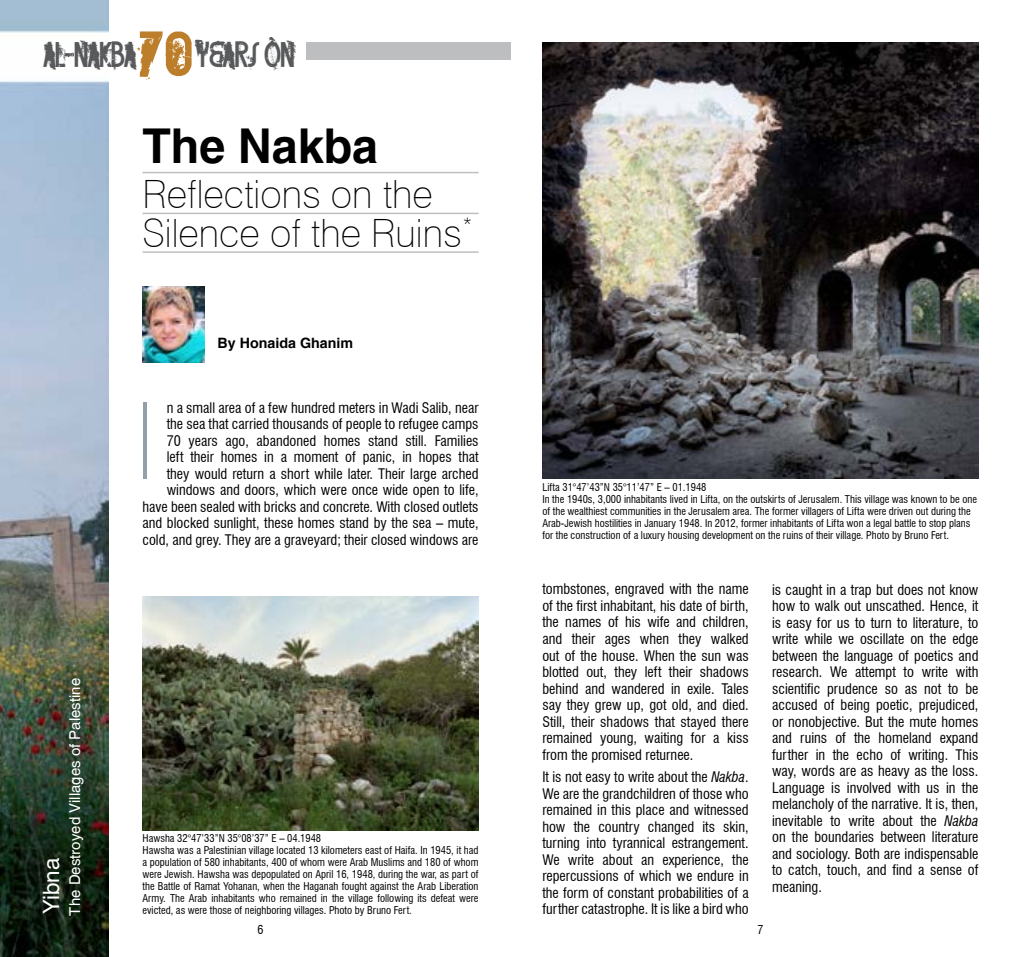
<style>
.page{position:relative;width:1021px;height:957px;background:#fff}
.page>*{position:absolute;margin:0;border:0;box-sizing:border-box;transform-origin:0 0}
.t1{font:100 106.5px "Swiss 721 BT";color:#91a1a9}
.t2{font:700 48px "Switzerland";color:#000}
.t3{font:42.9px "FT Twisted Ontogenesis Demoversion";color:#58595b}
.t4{font:100 39px/39px "Swiss 721 BT";color:#000}
.t5{font:22.5px "Switzerland Plain";color:#fff}
.t6{font:15px "Switzerland Plain";color:#fff}
.t7{font:condensed 14.25px/16.5px "Swiss 721 BT";color:#000;text-align:justify}
.t8{font:700 14.25px "Switzerland";color:#000}
.t9{font:condensed 12px "Swiss 721 BT";color:#000}
.t10{font:condensed 10.5px/12px "Swiss 721 BT";color:#000}
.s1{font-style:italic}
</style>
<div class="page">
<img style="left:0;top:0;width:109px;height:957px">
<svg style="left:136px;top:31px;width:55px;height:49px"></svg>
<svg style="left:65px;top:53px;width:9px;height:4px"></svg>
<div style="left:306px;top:43px;width:204px;height:17px;background:#bcbec0"></div>
<hr style="left:142px;top:172px;width:336px;height:1px;background:#bcbec0">
<hr style="left:142px;top:213px;width:336px;height:1px;background:#bcbec0">
<hr style="left:142px;top:251px;width:336px;height:2px;background:#bcbec0">
<img style="left:142px;top:287px;width:62px;height:75px">
<img style="left:542px;top:43px;width:436px;height:435px">
<img style="left:142px;top:596px;width:336px;height:234px">
<h3 class="t3" style="left:44px;top:37px;width:94px">AL NAKBA</h3>
<h3 class="t3" style="left:196px;top:37px;width:100px">YEARSON</h3>
<h2 class="t2" style="left:142px;top:117px;width:237px">The Nakba</h2>
<h3 class="t4" style="left:142px;top:174px;width:332px">Reflections on the<br>Silence of the Ruins<sup>*</sup></h3>
<h3 class="t5" style="left:38px;top:914px;width:58px;rotate:-90deg">Yibna</h3>
<p class="t6" style="left:66px;top:915px;width:239px;rotate:-90deg">The Destroyed Villages of Palestine</p>
<p class="t8" style="left:217px;top:334px;width:137px">By Honaida Ghanim</p>
<p class="t7" style="left:142px;top:399px;width:337px;text-align:right">n a small area of a few hundred meters in Wadi Salib, near<br>the sea that carried thousands of people to refugee camps<br>70 years ago, abandoned homes stand still. Families<br>left their homes in a moment of panic, in hopes that they would return a short while later. Their large arched windows and doors, which were once wide open to life, have been sealed with bricks and concrete. With closed outlets and blocked sunlight, these homes stand by the sea – mute, cold, and grey. They are a graveyard; their closed windows are</p>
<h1 class="t1" style="left:134px;top:376px;width:24px">I</h1>
<p class="t10" style="left:142px;top:832px;width:337px">Hawsha 32°47’33”N 35°08’37” E – 04.1948<br>Hawsha was a Palestinian village located 13 kilometers east of Haifa. In 1945, it had a population of 580 inhabitants, 400 of whom were Arab Muslims and 180 of whom were Jewish. Hawsha was depopulated on April 16, 1948, during the war, as part of the Battle of Ramat Yohanan, when the Haganah fought against the Arab Liberation Army. The Arab inhabitants who remained in the village following its defeat were evicted, as were those of neighboring villages. Photo by Bruno Fert.</p>
<p class="t10" style="left:542px;top:481px;width:436px">Lifta 31°47’43”N 35°11’47” E – 01.1948<br>In the 1940s, 3,000 inhabitants lived in Lifta, on the outskirts of Jerusalem. This village was known to be one of the wealthiest communities in the Jerusalem area. The former villagers of Lifta were driven out during the Arab-Jewish hostilities in January 1948. In 2012, former inhabitants of Lifta won a legal battle to stop plans for the construction of a luxury housing development on the ruins of their village. Photo by Bruno Fert.</p>
<p class="t7" style="left:542px;top:581px;width:208px">tombstones, engraved with the name of the first inhabitant, his date of birth, the names of his wife and children, and their ages when they walked out of the house. When the sun was blotted out, they left their shadows behind and wandered in exile. Tales say they grew up, got old, and died.<br>Still, their shadows that stayed there remained young, waiting for a kiss from the promised returnee.</p>
<p class="t7" style="left:542px;top:769px;width:208px">It is not easy to write about the <span class="s1">Nakba</span>.<br>We are the grandchildren of those who remained in this place and witnessed how the country changed its skin, turning into tyrannical estrangement.<br>We write about an experience, the repercussions of which we endure in the form of constant probabilities of a further catastrophe. It is like a bird who</p>
<p class="t7" style="left:772px;top:581px;width:208px">is caught in a trap but does not know how to walk out unscathed. Hence, it is easy for us to turn to literature, to write while we oscillate on the edge between the language of poetics and research. We attempt to write with scientific prudence so as not to be accused of being poetic, prejudiced, or nonobjective. But the mute homes and ruins of the homeland expand further in the echo of writing. This way, words are as heavy as the loss.<br>Language is involved with us in the melancholy of the narrative. It is, then, inevitable to write about the <span class="s1">Nakba </span>on the boundaries between literature and sociology. Both are indispensable to catch, touch, and find a sense of meaning.</p>
<p class="t9" style="left:257px;top:922px;width:7px">6</p>
<p class="t9" style="left:757px;top:922px;width:7px">7</p>
</div>
